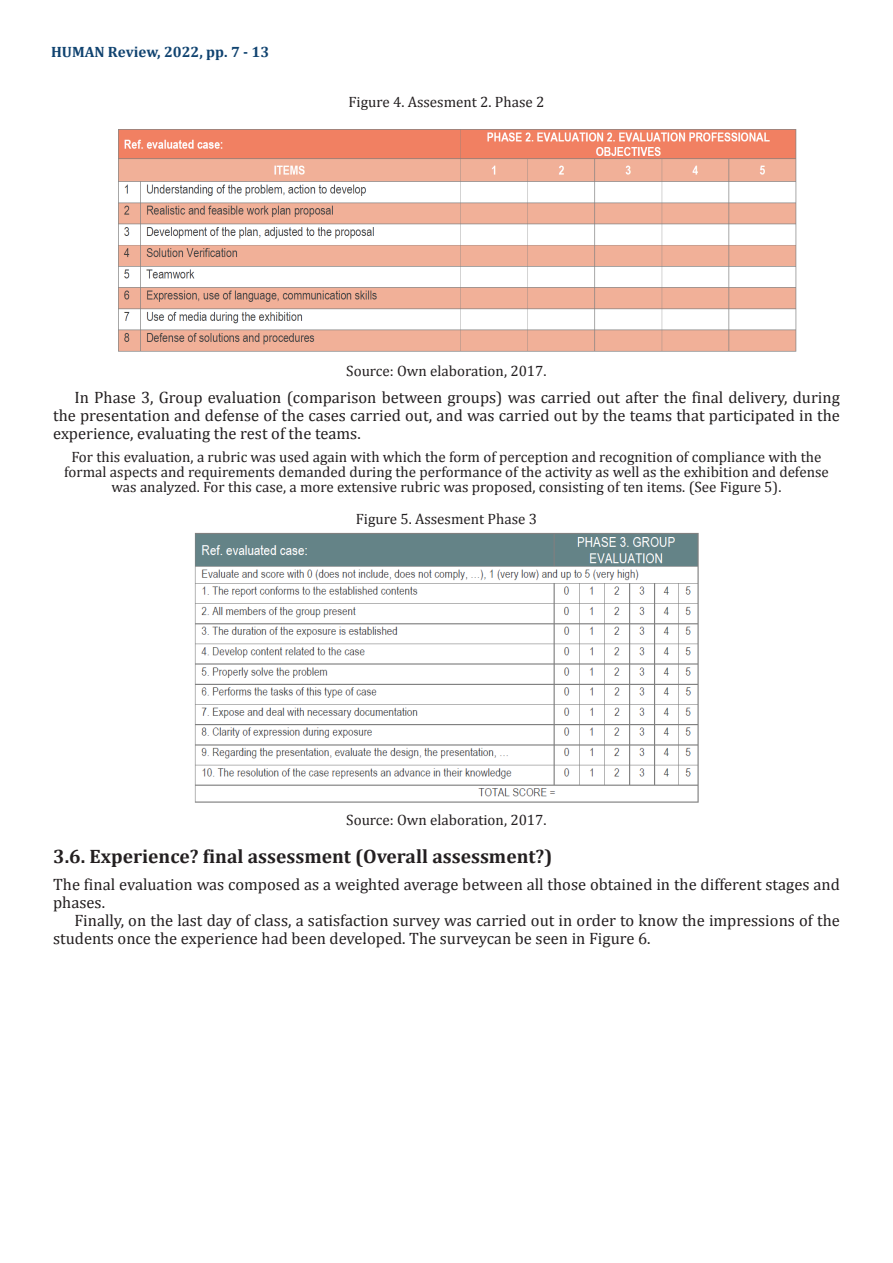
<style>
.page{position:relative;width:893px;height:1263px;background:#fff}
.page>*{position:absolute;margin:0;border:0;box-sizing:border-box;transform-origin:0 0}
.Titulo_2{font:700 19.5px "Cambria";color:#231f20}
.Parrafos-siguientes{font:16.5px/18px "Cambria";color:#231f20;text-align:justify}
.Parrafo-Arranque{font:16.5px/18px "Cambria";color:#231f20}
.Fuente-Tablas{font:15px/15px "Cambria";color:#231f20;text-align:center}
.t1{font:700 15px "Cambria";color:#104370}
</style>
<div class="page">
<img style="left:118px;top:129px;width:679px;height:223px">
<img style="left:194px;top:532px;width:505px;height:271px">
<p class="t1" style="left:51px;top:41px;width:220px">HUMAN Review, 2022, pp. 7 - 13</p>
<p class="Fuente-Tablas" style="left:348px;top:95px;width:197px">Figure 4. Assesment 2. Phase 2</p>
<p class="Fuente-Tablas" style="left:346px;top:364px;width:202px">Source: Own elaboration, 2017.</p>
<p class="Parrafos-siguientes" style="left:53px;top:388px;width:788px;text-indent:21px">In Phase 3, Group evaluation (comparison between groups) was carried out after the final delivery, during the presentation and defense of the cases carried out, and was carried out by the teams that participated in the experience, evaluating the rest of the teams.</p>
<p class="Fuente-Tablas" style="left:64px;top:450px;width:766px">For this evaluation, a rubric was used again with which the form of perception and recognition of compliance with the formal aspects and requirements demanded during the performance of the activity as well as the exhibition and defense was analyzed. For this case, a more extensive rubric was proposed, consisting of ten items. (See Figure 5).</p>
<p class="Fuente-Tablas" style="left:356px;top:512px;width:183px">Figure 5. Assesment Phase 3</p>
<p class="Fuente-Tablas" style="left:346px;top:813px;width:202px">Source: Own elaboration, 2017.</p>
<p class="Titulo_2" style="left:53px;top:843px;width:501px">3.6. Experience? final assessment (Overall assessment?)</p>
<p class="Parrafo-Arranque" style="left:53px;top:875px;width:788px">The final evaluation was composed as a weighted average between all those obtained in the different stages and phases.</p>
<p class="Parrafos-siguientes" style="left:53px;top:911px;width:788px;text-indent:21px">Finally, on the last day of class, a satisfaction survey was carried out in order to know the impressions of the students once the experience had been developed. The surveycan be seen in Figure 6.</p>
</div>
